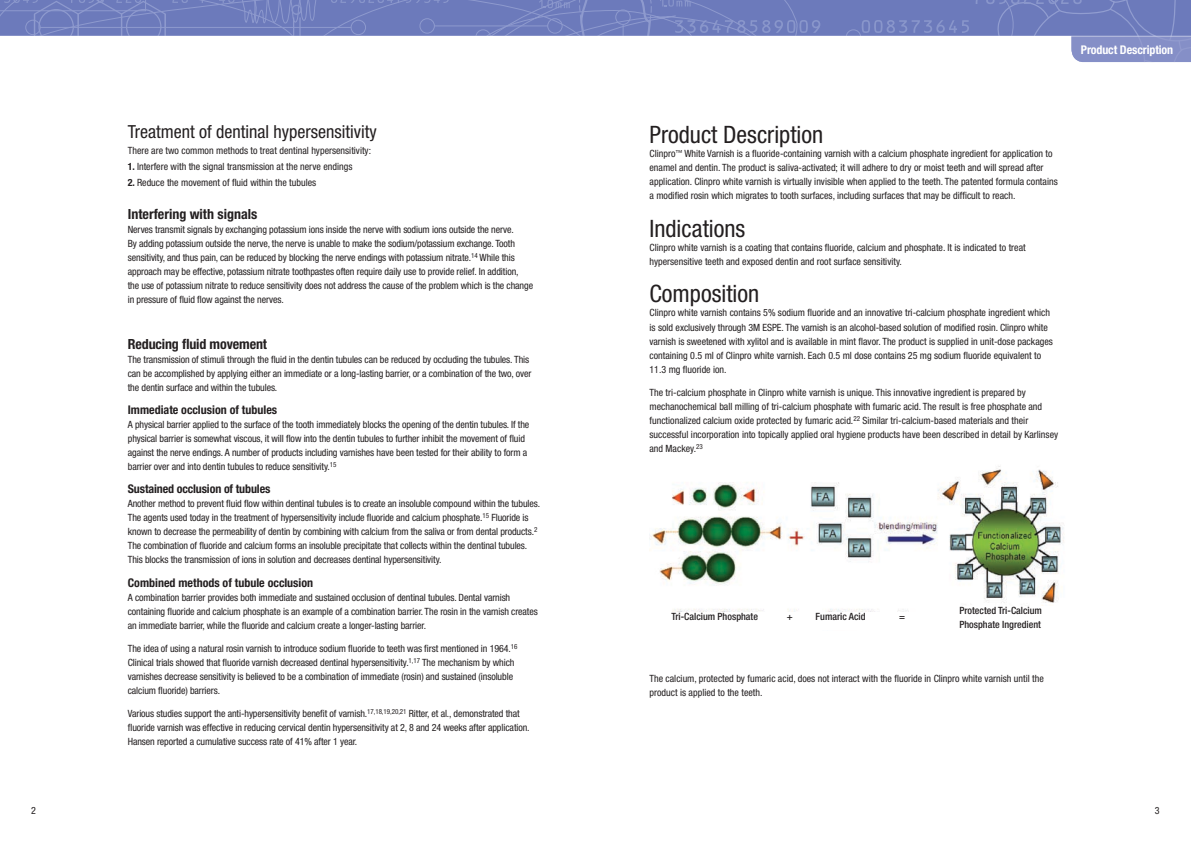
<style>
.page{position:relative;width:1191px;height:842px;background:#fff}
.page>*{position:absolute;margin:0;border:0;box-sizing:border-box;transform-origin:0 0}
.t1{font:condensed 24px "Helvetica Neue";color:#231f20}
.t2{font:condensed 18px "Helvetica Neue";color:#231f20}
.t3{font:700 condensed 14px "Helvetica Neue";color:#231f20}
.t4{font:700 condensed 12px "Helvetica Neue";color:#231f20}
.t5{font:700 condensed 12px "Helvetica Neue";letter-spacing:-.01em;color:#fff}
.t6{font:condensed 10px/14px "Helvetica Neue";letter-spacing:-.01em;color:#231f20}
.t7{font:500 condensed 10px/14px "Helvetica Neue";color:#231f20}
.s1{font-weight:700}
</style>
<div class="page">
<img style="left:649px;top:466px;width:415px;height:146px">
<svg style="left:830px;top:0;width:31px;height:36px"></svg>
<svg style="left:0;top:0;width:830px;height:36px;background:#717ebd"></svg>
<svg style="left:861px;top:0;width:330px;height:62px"></svg>
<hr style="left:0;top:36px;width:1191px;height:1px;background:#fff">
<div style="left:959px;top:606px;width:97px;height:37px;background:#fff"></div>
<h2 class="t2" style="left:128px;top:121px;width:250px">Treatment of dentinal hypersensitivity</h2>
<p class="t6" style="left:128px;top:144px;width:245px">There are two common methods to treat dentinal hypersensitivity:</p>
<p class="t6" style="left:128px;top:160px;width:226px"><span class="s1">1.</span> Interfere with the signal transmission at the nerve endings</p>
<p class="t6" style="left:128px;top:176px;width:190px"><span class="s1">2.</span> Reduce the movement of fluid within the tubules</p>
<h3 class="t3" style="left:128px;top:205px;width:131px">Interfering with signals</h3>
<p class="t6" style="left:128px;top:222px;width:407px">Nerves transmit signals by exchanging potassium ions inside the nerve with sodium ions outside the nerve.<br>By adding potassium outside the nerve, the nerve is unable to make the sodium/potassium exchange. Tooth sensitivity, and thus pain, can be reduced by blocking the nerve endings with potassium nitrate.<sup>14</sup> While this approach may be effective, potassium nitrate toothpastes often require daily use to provide relief. In addition,<br>the use of potassium nitrate to reduce sensitivity does not address the cause of the problem which is the change in pressure of fluid flow against the nerves.</p>
<h3 class="t3" style="left:128px;top:335px;width:141px">Reducing fluid movement</h3>
<p class="t6" style="left:128px;top:352px;width:405px">The transmission of stimuli through the fluid in the dentin tubules can be reduced by occluding the tubules. This can be accomplished by applying either an immediate or a long-lasting barrier, or a combination of the two, over the dentin surface and within the tubules.</p>
<p class="t4" style="left:128px;top:403px;width:151px">Immediate occlusion of tubules</p>
<p class="t6" style="left:128px;top:418px;width:403px">A physical barrier applied to the surface of the tooth immediately blocks the opening of the dentin tubules. If the physical barrier is somewhat viscous, it will flow into the dentin tubules to further inhibit the movement of fluid against the nerve endings. A number of products including varnishes have been tested for their ability to form a barrier over and into dentin tubules to reduce sensitivity.<sup>15</sup></p>
<p class="t4" style="left:128px;top:482px;width:144px">Sustained occlusion of tubules</p>
<p class="t6" style="left:128px;top:497px;width:414px">Another method to prevent fluid flow within dentinal tubules is to create an insoluble compound within the tubules.<br>The agents used today in the treatment of hypersensitivity include fluoride and calcium phosphate.<sup>15</sup> Fluoride is known to decrease the permeability of dentin by combining with calcium from the saliva or from dental products.<sup>2<br></sup>The combination of fluoride and calcium forms an insoluble precipitate that collects within the dentinal tubules.<br>This blocks the transmission of ions in solution and decreases dentinal hypersensitivity.</p>
<p class="t4" style="left:128px;top:575px;width:187px">Combined methods of tubule occlusion</p>
<p class="t6" style="left:128px;top:590px;width:411px">A combination barrier provides both immediate and sustained occlusion of dentinal tubules. Dental varnish containing fluoride and calcium phosphate is an example of a combination barrier. The rosin in the varnish creates an immediate barrier, while the fluoride and calcium create a longer-lasting barrier.</p>
<p class="t6" style="left:128px;top:641px;width:391px">The idea of using a natural rosin varnish to introduce sodium fluoride to teeth was first mentioned in 1964.<sup>16<br></sup>Clinical trials showed that fluoride varnish decreased dentinal hypersensitivity.<sup>1,17</sup> The mechanism by which varnishes decrease sensitivity is believed to be a combination of immediate (rosin) and sustained (insoluble calcium fluoride) barriers.</p>
<p class="t6" style="left:128px;top:706px;width:403px">Various studies support the anti-hypersensitivity benefit of varnish.<sup>17,18,19,20,21</sup> Ritter, et al., demonstrated that fluoride varnish was effective in reducing cervical dentin hypersensitivity at 2, 8 and 24 weeks after application.<br>Hansen reported a cumulative success rate of 41% after 1 year.</p>
<p class="t5" style="left:1081px;top:43px;width:94px">Product Description</p>
<h1 class="t1" style="left:649px;top:120px;width:175px">Product Description</h1>
<p class="t6" style="left:649px;top:146px;width:410px">Clinpro<sup>™</sup> White Varnish is a fluoride-containing varnish with a calcium phosphate ingredient for application to enamel and dentin. The product is saliva-activated; it will adhere to dry or moist teeth and will spread after application. Clinpro white varnish is virtually invisible when applied to the teeth. The patented formula contains a modified rosin which migrates to tooth surfaces, including surfaces that may be difficult to reach.</p>
<h1 class="t1" style="left:649px;top:214px;width:97px">Indications</h1>
<p class="t6" style="left:649px;top:240px;width:378px">Clinpro white varnish is a coating that contains fluoride, calcium and phosphate. It is indicated to treat hypersensitive teeth and exposed dentin and root surface sensitivity.</p>
<h1 class="t1" style="left:649px;top:280px;width:111px">Composition</h1>
<p class="t6" style="left:649px;top:306px;width:405px">Clinpro white varnish contains 5% sodium fluoride and an innovative tri-calcium phosphate ingredient which is sold exclusively through 3M ESPE. The varnish is an alcohol-based solution of modified rosin. Clinpro white varnish is sweetened with xylitol and is available in mint flavor. The product is supplied in unit-dose packages containing 0.5 ml of Clinpro white varnish. Each 0.5 ml dose contains 25 mg sodium fluoride equivalent to 11.3 mg fluoride ion.</p>
<p class="t6" style="left:649px;top:385px;width:410px">The tri-calcium phosphate in Clinpro white varnish is unique. This innovative ingredient is prepared by mechanochemical ball milling of tri-calcium phosphate with fumaric acid. The result is free phosphate and functionalized calcium oxide protected by fumaric acid.<sup>22</sup> Similar tri-calcium-based materials and their successful incorporation into topically applied oral hygiene products have been described in detail by Karlinsey and Mackey.<sup>23</sup></p>
<p class="t7" style="left:671px;top:609px;width:88px">Tri-Calcium Phosphate</p>
<p class="t7" style="left:786px;top:609px;width:7px">+</p>
<p class="t7" style="left:815px;top:609px;width:51px">Fumaric Acid</p>
<p class="t7" style="left:899px;top:609px;width:7px">=</p>
<p class="t7" style="left:959px;top:603px;width:84px">Protected Tri-Calcium<br>Phosphate Ingredient</p>
<p class="t6" style="left:649px;top:671px;width:396px">The calcium, protected by fumaric acid, does not interact with the fluoride in Clinpro white varnish until the product is applied to the teeth.</p>
<p class="t6" style="left:31px;top:803px;width:6px">2</p>
<p class="t6" style="left:1155px;top:803px;width:6px">3</p>
</div>
